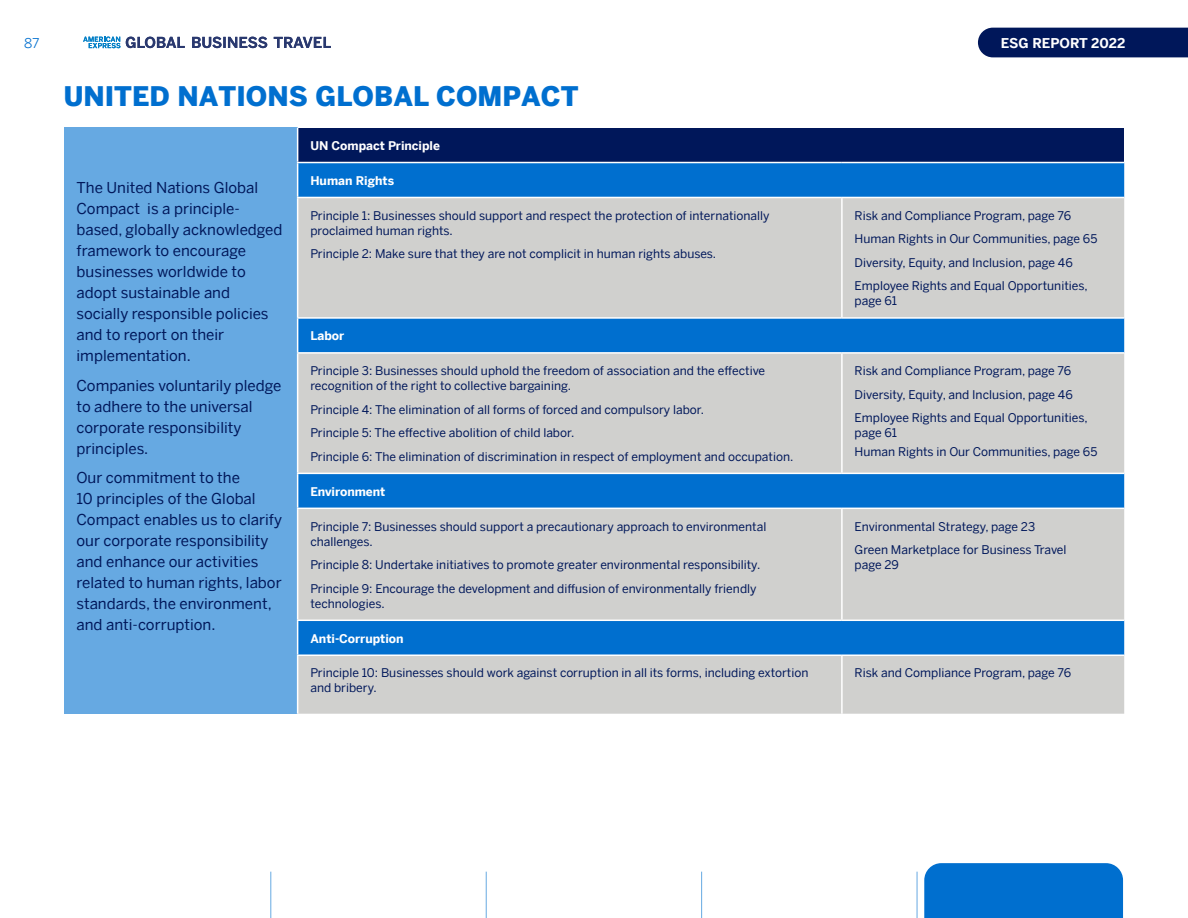
<style>
.page{position:relative;width:1188px;height:918px;background:#fff}
.page>*{position:absolute;margin:0;border:0;box-sizing:border-box;transform-origin:0 0}
.t1{font:900 27px "Benton Sans";color:#006fcf}
.t2{font:15px/21px "Benton Sans";color:#00175a}
.t3{font:700 13.5px "Benton Sans";letter-spacing:-.005em;color:#fff}
.t4{font:13.5px "Benton Sans";color:#006fcf}
.t5{font:12px/23.5px "Benton Sans";color:#00175a}
.t6{font:700 12px "Benton Sans";color:#fff}
</style>
<div class="page">
<div style="left:924px;top:863px;width:199px;height:55px;background:#006fcf"></div>
<div style="left:978px;top:28px;width:210px;height:29px;background:#00175a"></div>
<svg style="left:126px;top:37px;width:59px;height:11px"></svg>
<svg style="left:192px;top:37px;width:75px;height:11px"></svg>
<svg style="left:274px;top:37px;width:57px;height:11px"></svg>
<svg style="left:83px;top:37px;width:37px;height:11px"></svg>
<hr style="left:270px;top:872px;width:1px;height:46px;background:#66a9e2">
<hr style="left:486px;top:872px;width:1px;height:46px;background:#66a9e2">
<hr style="left:701px;top:872px;width:1px;height:46px;background:#66a9e2">
<hr style="left:917px;top:872px;width:1px;height:46px;background:#66a9e2">
<div style="left:64px;top:128px;width:234px;height:586px;background:#66a9e2"></div>
<div style="left:298px;top:128px;width:826px;height:35px;background:#00175a"></div>
<div style="left:298px;top:163px;width:826px;height:34px;background:#006fcf"></div>
<svg style="left:298px;top:198px;width:826px;height:516px;fill:#d0d0ce"></svg>
<div style="left:298px;top:354px;width:826px;height:119px;background:#d0d0ce"></div>
<hr style="left:297px;top:128px;width:1px;height:34px;background:#fff">
<hr style="left:297px;top:162px;width:545px;height:1px;background:#fff">
<hr style="left:297px;top:163px;width:1px;height:34px;background:#fff">
<hr style="left:842px;top:162px;width:282px;height:1px;background:#fff">
<hr style="left:297px;top:197px;width:545px;height:1px;background:#fff">
<hr style="left:297px;top:198px;width:1px;height:119px;background:#fff">
<hr style="left:841px;top:198px;width:2px;height:119px;background:#fff">
<hr style="left:297px;top:317px;width:545px;height:2px;background:#fff">
<hr style="left:297px;top:319px;width:1px;height:33px;background:#fff">
<hr style="left:842px;top:317px;width:282px;height:2px;background:#fff">
<hr style="left:297px;top:352px;width:545px;height:2px;background:#fff">
<hr style="left:297px;top:354px;width:1px;height:119px;background:#fff">
<hr style="left:842px;top:352px;width:282px;height:2px;background:#fff">
<hr style="left:841px;top:354px;width:2px;height:119px;background:#fff">
<hr style="left:297px;top:473px;width:545px;height:1px;background:#fff">
<hr style="left:297px;top:474px;width:1px;height:34px;background:#fff">
<hr style="left:842px;top:473px;width:282px;height:1px;background:#fff">
<hr style="left:297px;top:508px;width:545px;height:1px;background:#fff">
<hr style="left:297px;top:509px;width:1px;height:111px;background:#fff">
<hr style="left:842px;top:508px;width:282px;height:1px;background:#fff">
<hr style="left:841px;top:509px;width:2px;height:111px;background:#fff">
<hr style="left:297px;top:620px;width:545px;height:1px;background:#fff">
<hr style="left:297px;top:621px;width:1px;height:33px;background:#fff">
<hr style="left:842px;top:620px;width:282px;height:1px;background:#fff">
<hr style="left:297px;top:654px;width:545px;height:2px;background:#fff">
<hr style="left:297px;top:656px;width:1px;height:58px;background:#fff">
<hr style="left:842px;top:654px;width:282px;height:2px;background:#fff">
<hr style="left:841px;top:656px;width:2px;height:58px;background:#fff">
<p class="t4" style="left:24px;top:33px;width:17px">87</p>
<p class="t3" style="left:1001px;top:33px;width:126px">ESG REPORT 2022</p>
<h1 class="t1" style="left:64px;top:76px;width:516px">UNITED NATIONS GLOBAL COMPACT</h1>
<p class="t2" style="left:77px;top:177px;width:208px">The United Nations Global<br>Compact is a principle&shy;based, globally acknowledged framework to encourage businesses worldwide to adopt sustainable and socially responsible policies and to report on their implementation.</p>
<p class="t2" style="left:77px;top:374px;width:206px">Companies voluntarily pledge to adhere to the universal corporate responsibility principles.</p>
<p class="t2" style="left:77px;top:467px;width:207px">Our commitment to the<br>10 principles of the Global<br>Compact enables us to clarify our corporate responsibility and enhance our activities related to human rights, labor standards, the environment, and anti-corruption.</p>
<p class="t6" style="left:310px;top:137px;width:131px">UN Compact Principle</p>
<p class="t6" style="left:310px;top:172px;width:85px">Human Rights</p>
<p class="t5" style="left:310px;top:207px;width:461px;line-height:15px">Principle 1: Businesses should support and respect the protection of internationally proclaimed human rights.</p>
<p class="t5" style="left:310px;top:241px;width:407px">Principle 2: Make sure that they are not complicit in human rights abuses.</p>
<p class="t6" style="left:310px;top:327px;width:35px">Labor</p>
<p class="t5" style="left:310px;top:363px;width:456px;line-height:15px">Principle 3: Businesses should uphold the freedom of association and the effective recognition of the right to collective bargaining.</p>
<p class="t5" style="left:310px;top:397px;width:484px">Principle 4: The elimination of all forms of forced and compulsory labor.<br>Principle 5: The effective abolition of child labor.<br>Principle 6: The elimination of discrimination in respect of employment and occupation.</p>
<p class="t6" style="left:310px;top:482px;width:77px">Environment</p>
<p class="t5" style="left:310px;top:518px;width:457px;line-height:15px">Principle 7: Businesses should support a precautionary approach to environmental challenges.</p>
<p class="t5" style="left:310px;top:552px;width:451px">Principle 8: Undertake initiatives to promote greater environmental responsibility.<br>Principle 9: Encourage the development and diffusion of environmentally friendly</p>
<p class="t5" style="left:310px;top:591px;width:76px">technologies.</p>
<p class="t5" style="left:855px;top:203px;width:244px">Risk and Compliance Program, page 76<br>Human Rights in Our Communities, page 65<br>Diversity, Equity, and Inclusion, page 46<br>Employee Rights and Equal Opportunities,</p>
<p class="t5" style="left:855px;top:288px;width:44px">page 61</p>
<p class="t5" style="left:855px;top:358px;width:235px">Risk and Compliance Program, page 76<br>Diversity, Equity, and Inclusion, page 46<br>Employee Rights and Equal Opportunities,</p>
<p class="t5" style="left:855px;top:423px;width:244px;line-height:19.2px">page 61<br>Human Rights in Our Communities, page 65</p>
<p class="t5" style="left:855px;top:514px;width:213px">Environmental Strategy, page 23<br>Green Marketplace for Business Travel</p>
<p class="t5" style="left:855px;top:552px;width:46px">page 29</p>
<p class="t6" style="left:310px;top:629px;width:95px">Anti-Corruption</p>
<p class="t5" style="left:310px;top:665px;width:500px;line-height:15px">Principle 10: Businesses should work against corruption in all its forms, including extortion and bribery.</p>
<p class="t5" style="left:855px;top:661px;width:218px">Risk and Compliance Program, page 76</p>
</div>
